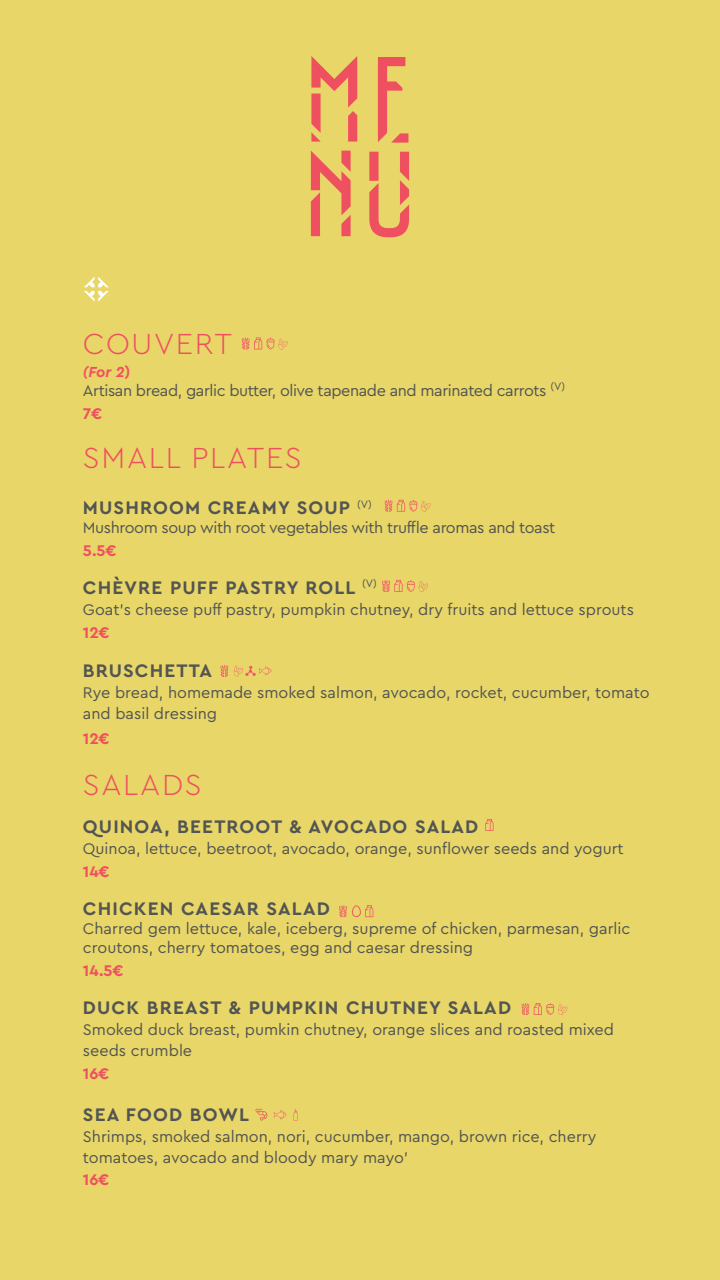
<style>
.page{position:relative;width:720px;height:1280px;background:#e8d669}
.page>*{position:absolute;margin:0;border:0;box-sizing:border-box;transform-origin:0 0}
.t1{font:300 30.45px "Cera Pro";letter-spacing:.055em;color:#ef5060}
.t2{font:700 19px "Cera Pro";letter-spacing:.06em;color:#525552}
.t3{font:16.15px/20.9px "Cera Pro";color:#525552}
.t4{font:16.15px/22.9px "Cera Pro";letter-spacing:-.025em;color:#525552}
.t5{font:700 16.15px "Cera Pro";color:#ef5060}
.t6{font:italic 700 15.2px "Cera Pro";color:#ef5060}
.s1{font-style:normal;font-size:16.15px}
.s2{font-weight:700;color:#ef5060}
</style>
<div class="page">
<svg style="left:84px;top:277px;width:25px;height:25px"></svg>
<svg style="left:382px;top:580px;width:46px;height:12px"></svg>
<svg style="left:221px;top:665px;width:7px;height:12px"></svg>
<svg style="left:234px;top:665px;width:38px;height:12px"></svg>
<svg style="left:385px;top:500px;width:46px;height:12px"></svg>
<svg style="left:242px;top:337px;width:46px;height:13px"></svg>
<svg style="left:485px;top:819px;width:9px;height:12px"></svg>
<svg style="left:339px;top:905px;width:34px;height:12px"></svg>
<svg style="left:522px;top:1003px;width:45px;height:12px"></svg>
<svg style="left:255px;top:1109px;width:12px;height:12px"></svg>
<svg style="left:274px;top:1110px;width:13px;height:9px"></svg>
<svg style="left:294px;top:1109px;width:4px;height:12px"></svg>
<svg style="left:378px;top:57px;width:30px;height:86px"></svg>
<svg style="left:369px;top:152px;width:40px;height:85px"></svg>
<svg style="left:311px;top:56px;width:46px;height:86px"></svg>
<svg style="left:311px;top:151px;width:40px;height:85px"></svg>
<h1 class="t1" style="left:83px;top:324px;width:151px">COUVERT</h1>
<p class="t6" style="left:83px;top:362px;width:49px">(For 2<span class="s1">)</span></p>
<p class="t4" style="left:83px;top:378px;width:484px">Artisan bread, garlic butter, olive tapenade and marinated carrots <sup>(V)<br></sup><span class="s2">7€</span></p>
<h1 class="t1" style="left:83px;top:438px;width:220px">SMALL PLATES</h1>
<p class="t2" style="left:83px;top:495px;width:291px">MUSHROOM CREAMY SOUP <sup>(V)</sup></p>
<p class="t4" style="left:83px;top:515px;width:474px">Mushroom soup with root vegetables with truffle aromas and toast</p>
<p class="t5" style="left:83px;top:540px;width:35px">5.5€</p>
<p class="t2" style="left:83px;top:575px;width:295px">CHÈVRE PUFF PASTRY ROLL <sup>(V)</sup></p>
<p class="t3" style="left:83px;top:598px;width:553px">Goat’s cheese puff pastry, pumpkin chutney, dry fruits and lettuce sprouts</p>
<p class="t5" style="left:83px;top:621px;width:28px">12€</p>
<p class="t2" style="left:83px;top:658px;width:131px">BRUSCHETTA</p>
<p class="t3" style="left:83px;top:682px;width:568px">Rye bread, homemade smoked salmon, avocado, rocket, cucumber, tomato and basil dressing</p>
<p class="t5" style="left:83px;top:728px;width:28px">12€</p>
<h1 class="t1" style="left:83px;top:765px;width:120px">SALADS</h1>
<p class="t2" style="left:83px;top:814px;width:397px">QUINOA, BEETROOT &amp; AVOCADO SALAD</p>
<p class="t3" style="left:83px;top:838px;width:542px">Quinoa, lettuce, beetroot, avocado, orange, sunflower seeds and yogurt</p>
<p class="t5" style="left:83px;top:861px;width:28px">14€</p>
<p class="t2" style="left:83px;top:896px;width:248px">CHICKEN CAESAR SALAD</p>
<p class="t3" style="left:83px;top:919px;width:549px;line-height:19px">Charred gem lettuce, kale, iceberg, supreme of chicken, parmesan, garlic croutons, cherry tomatoes, egg and caesar dressing</p>
<p class="t5" style="left:83px;top:960px;width:42px">14.5€</p>
<p class="t2" style="left:83px;top:995px;width:430px">DUCK BREAST &amp; PUMPKIN CHUTNEY SALAD</p>
<p class="t3" style="left:83px;top:1019px;width:533px">Smoked duck breast, pumkin chutney, orange slices and roasted mixed seeds crumble</p>
<p class="t5" style="left:83px;top:1063px;width:28px">16€</p>
<p class="t2" style="left:83px;top:1102px;width:168px">SEA FOOD BOWL</p>
<p class="t3" style="left:83px;top:1125px;width:515px">Shrimps, smoked salmon, nori, cucumber, mango, brown rice, cherry tomatoes, avocado and bloody mary mayo’</p>
<p class="t5" style="left:83px;top:1169px;width:28px">16€</p>
</div>
